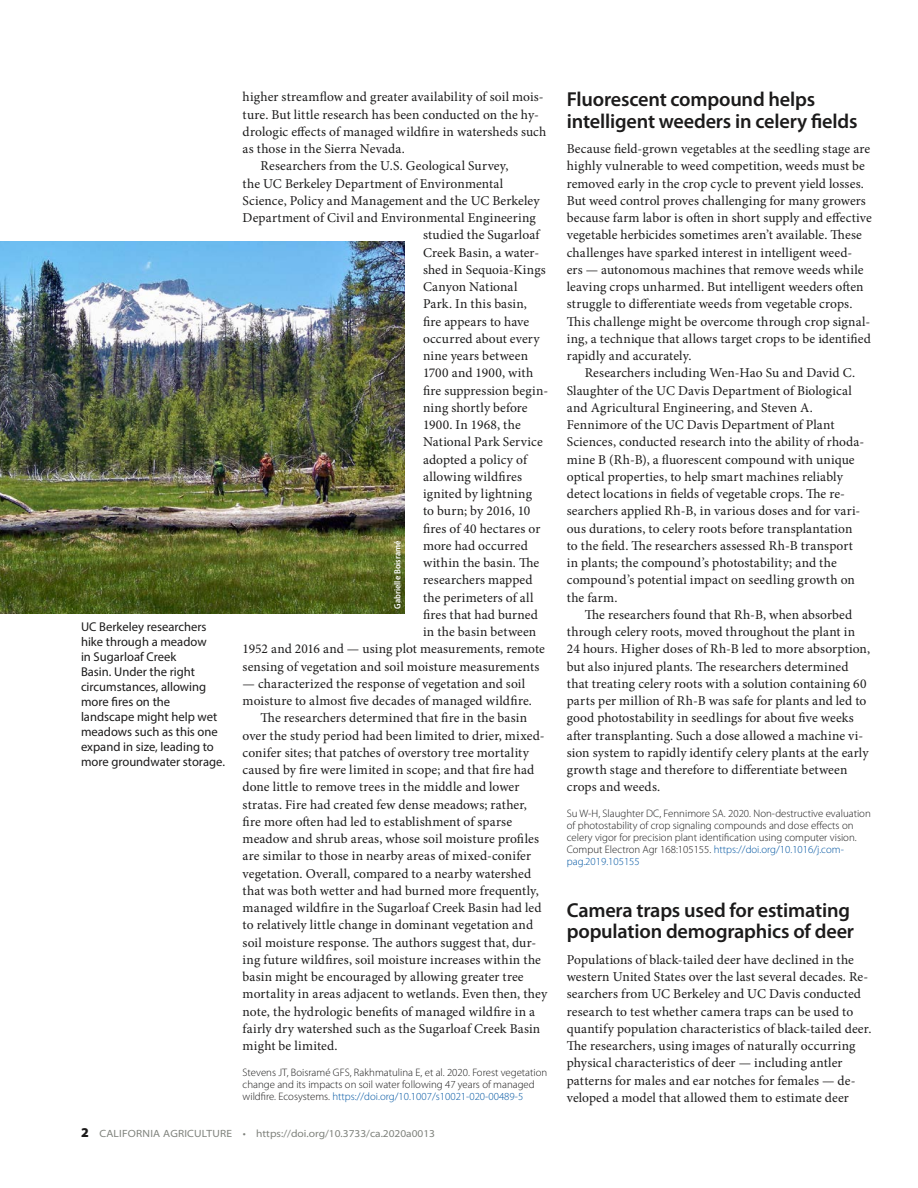
<style>
.page{position:relative;width:918px;height:1188px;background:#fff}
.page>*{position:absolute;margin:0;border:0;box-sizing:border-box;transform-origin:0 0}
.H2-TopOcolumn{font:600 20.25px/21.8px "Myriad Pro";letter-spacing:-.01em;color:#1c1b1b}
.H2_news_highlights{font:600 20.25px/21.8px "Myriad Pro";letter-spacing:-.01em;color:#1c1b1b}
.P2{font:13.5px/17.2px "Minion Pro";letter-spacing:.01em;color:#1c1b1b}
.P1{font:13.5px/17.2px "Minion Pro";letter-spacing:.01em;color:#1c1b1b}
.CP_photo{font:12.75px/15px "Myriad Pro";color:#1c1b1b}
.RF_News_highlights{font:300 10.8px/12px "Myriad Pro";color:#1c1b1b}
.t1{font:semi-expanded 10.5px "Myriad Pro";color:#7e817b}
.t2{font:600 semi-condensed 9px "Myriad Pro";color:#fff}
.s1{color:#0055a2}
.s2{font-weight:900;font-stretch:normal;font-size:13.5px;color:#1c1b1b}
</style>
<div class="page">
<img style="left:0;top:242px;width:405px;height:372px">
<div style="left:394px;top:541px;width:9px;height:70px;background:#1c1b1b;opacity:.35"></div>
<p class="CP_photo" style="left:81px;top:619px;width:145px">UC Berkeley researchers hike through a meadow<br>in Sugarloaf Creek<br>Basin. Under the right circumstances, allowing more fires on the landscape might help wet meadows such as this one expand in size, leading to more groundwater storage.</p>
<p class="P2" style="left:243px;top:88px;width:305px">higher streamflow and greater availability of soil mois&shy;ture. But little research has been conducted on the hy&shy;drologic effects of managed wildfire in watersheds such as those in the Sierra Nevada.</p>
<p class="P2" style="left:261px;top:157px;width:249px">Researchers from the U.S. Geological Survey,</p>
<p class="P2" style="left:243px;top:175px;width:262px">the UC Berkeley Department of Environmental</p>
<p class="P2" style="left:243px;top:192px;width:298px">Science, Policy and Management and the UC Berkeley</p>
<p class="P2" style="left:243px;top:209px;width:295px">Department of Civil and Environmental Engineering</p>
<p class="P2" style="left:423px;top:226px;width:118px">studied the Sugarloaf</p>
<p class="P2" style="left:423px;top:244px;width:118px">Creek Basin, a water-</p>
<p class="P2" style="left:423px;top:261px;width:124px">shed in Sequoia-Kings</p>
<p class="P2" style="left:423px;top:278px;width:96px">Canyon National</p>
<p class="P2" style="left:423px;top:295px;width:106px">Park. In this basin,</p>
<p class="P2" style="left:423px;top:313px;width:108px">fire appears to have</p>
<p class="P2" style="left:423px;top:330px;width:118px">occurred about every</p>
<p class="P2" style="left:423px;top:347px;width:107px">nine years between</p>
<p class="P2" style="left:423px;top:364px;width:112px">1700 and 1900, with</p>
<p class="P2" style="left:423px;top:382px;width:127px">fire suppression begin-</p>
<p class="P2" style="left:423px;top:399px;width:106px">ning shortly before</p>
<p class="P2" style="left:423px;top:416px;width:99px">1900. In 1968, the</p>
<p class="P2" style="left:423px;top:433px;width:121px">National Park Service</p>
<p class="P2" style="left:423px;top:451px;width:106px">adopted a policy of</p>
<p class="P2" style="left:423px;top:468px;width:100px">allowing wildfires</p>
<p class="P2" style="left:423px;top:485px;width:111px">ignited by lightning</p>
<p class="P2" style="left:423px;top:502px;width:109px">to burn; by 2016, 10</p>
<p class="P2" style="left:423px;top:520px;width:119px">fires of 40 hectares or</p>
<p class="P2" style="left:423px;top:537px;width:106px">more had occurred</p>
<p class="P2" style="left:423px;top:554px;width:118px">within the basin. The</p>
<p class="P2" style="left:423px;top:571px;width:111px">researchers mapped</p>
<p class="P2" style="left:423px;top:589px;width:112px">the perimeters of all</p>
<p class="P2" style="left:423px;top:606px;width:117px">fires that had burned</p>
<p class="P2" style="left:423px;top:623px;width:115px">in the basin between</p>
<p class="P2" style="left:243px;top:640px;width:304px">1952 and 2016 and — using plot measurements, remote</p>
<p class="P2" style="left:243px;top:658px;width:298px">sensing of vegetation and soil moisture measurements</p>
<p class="P2" style="left:243px;top:675px;width:291px">— characterized the response of vegetation and soil moisture to almost five decades of managed wildfire.</p>
<p class="P2" style="left:243px;top:709px;width:306px;text-indent:18px">The researchers determined that fire in the basin over the study period had been limited to drier, mixed&shy;conifer sites; that patches of overstory tree mortality caused by fire were limited in scope; and that fire had done little to remove trees in the middle and lower stratas. Fire had created few dense meadows; rather, fire more often had led to establishment of sparse meadow and shrub areas, whose soil moisture profiles are similar to those in nearby areas of mixed-conifer vegetation. Overall, compared to a nearby watershed that was both wetter and had burned more frequently, managed wildfire in the Sugarloaf Creek Basin had led to relatively little change in dominant vegetation and soil moisture response. The authors suggest that, dur&shy;ing future wildfires, soil moisture increases within the basin might be encouraged by allowing greater tree mortality in areas adjacent to wetlands. Even then, they note, the hydrologic benefits of managed wildfire in a fairly dry watershed such as the Sugarloaf Creek Basin might be limited.</p>
<p class="RF_News_highlights" style="left:243px;top:1066px;width:306px">Stevens JT, Boisramé GFS, Rakhmatulina E, et al. 2020. Forest vegetation change and its impacts on soil water following 47 years of managed wildfire. Ecosystems. <span class="s1">https://doi.org/10.1007/s10021-020-00489-5</span></p>
<p class="t2" style="left:392px;top:609px;width:70px;rotate:-90deg">Gabrielle Boisramé</p>
<p class="t1" style="left:81px;top:1127px;width:356px"><span class="s2">2</span> CALIFORNIA AGRICULTURE • https://doi.org/10.3733/ca.2020a0013</p>
<h2 class="H2-TopOcolumn" style="left:567px;top:88px;width:292px">Fluorescent compound helps intelligent weeders in celery fields</h2>
<p class="P1" style="left:567px;top:140px;width:307px">Because field-grown vegetables at the seedling stage are highly vulnerable to weed competition, weeds must be removed early in the crop cycle to prevent yield losses.<br>But weed control proves challenging for many growers because farm labor is often in short supply and effective vegetable herbicides sometimes aren’t available. These challenges have sparked interest in intelligent weed-<br>ers — autonomous machines that remove weeds while leaving crops unharmed. But intelligent weeders often struggle to differentiate weeds from vegetable crops.<br>This challenge might be overcome through crop signal&shy;ing, a technique that allows target crops to be identified rapidly and accurately.</p>
<p class="P2" style="left:567px;top:364px;width:299px;text-indent:18px">Researchers including Wen-Hao Su and David C.<br>Slaughter of the UC Davis Department of Biological and Agricultural Engineering, and Steven A.<br>Fennimore of the UC Davis Department of Plant Sciences, conducted research into the ability of rhoda&shy;mine B (Rh-B), a fluorescent compound with unique optical properties, to help smart machines reliably detect locations in fields of vegetable crops. The re&shy;searchers applied Rh-B, in various doses and for vari&shy;ous durations, to celery roots before transplantation to the field. The researchers assessed Rh-B transport in plants; the compound’s photostability; and the compound’s potential impact on seedling growth on the farm.</p>
<p class="P2" style="left:567px;top:606px;width:305px;text-indent:18px">The researchers found that Rh-B, when absorbed through celery roots, moved throughout the plant in 24 hours. Higher doses of Rh-B led to more absorption, but also injured plants. The researchers determined that treating celery roots with a solution containing 60 parts per million of Rh-B was safe for plants and led to good photostability in seedlings for about five weeks after transplanting. Such a dose allowed a machine vi&shy;sion system to rapidly identify celery plants at the early growth stage and therefore to differentiate between crops and weeds.</p>
<p class="RF_News_highlights" style="left:567px;top:807px;width:305px">Su W-H, Slaughter DC, Fennimore SA. 2020. Non-destructive evaluation of photostability of crop signaling compounds and dose effects on celery vigor for precision plant identification using computer vision.<br>Comput Electron Agr 168:105155. <span class="s1">https://doi.org/10.1016/j.com&shy;pag.2019.105155</span></p>
<p class="H2_news_highlights" style="left:567px;top:898px;width:289px">Camera traps used for estimating population demographics of deer</p>
<p class="P1" style="left:567px;top:951px;width:306px">Populations of black-tailed deer have declined in the western United States over the last several decades. Re&shy;searchers from UC Berkeley and UC Davis conducted research to test whether camera traps can be used to quantify population characteristics of black-tailed deer.<br>The researchers, using images of naturally occurring physical characteristics of deer — including antler patterns for males and ear notches for females — de&shy;veloped a model that allowed them to estimate deer</p>
</div>
